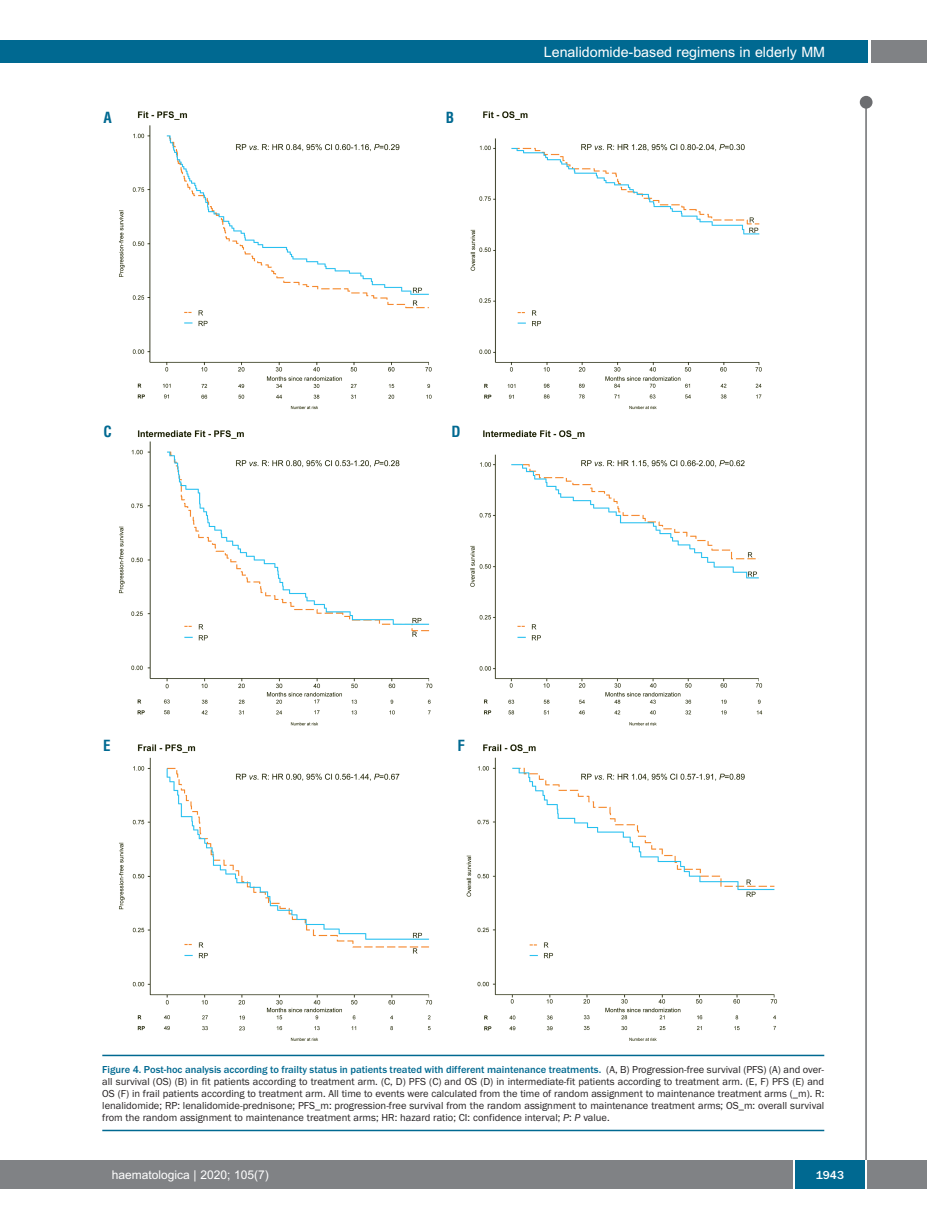
<style>
.page{position:relative;width:927px;height:1225px;background:#fff}
.page>*{position:absolute;margin:0;border:0;box-sizing:border-box;transform-origin:0 0}
.t1{font:700 condensed 15px "Helvetica";color:#006991}
.t2{font:14.25px "Arial";color:#fff}
.t3{font:12px "Arial";color:#fff}
.t4{font:500 12px "Franklin Gothic";color:#fff}
.t5{font:10.5px/12px "Franklin Gothic";color:#231f20;text-align:justify}
.s1{font-weight:500;color:#006991}
.s2{font-style:italic}
</style>
<div class="page">
<div style="left:860px;top:96px;width:12px;height:13px;background:#6c6d70;border-radius:50%"></div>
<hr style="left:865px;top:98px;width:2px;height:1062px;background:#6c6d70">
<div style="left:871px;top:40px;width:56px;height:22px;background:#808285"></div>
<div style="left:18px;top:40px;width:849px;height:22px;background:#006991"></div>
<div style="left:17px;top:1160px;width:910px;height:28px;background:#808285"></div>
<div style="left:795px;top:1160px;width:70px;height:28px;background:#006991"></div>
<hr style="left:793px;top:1160px;width:2px;height:28px;background:#fff">
<hr style="left:865px;top:1160px;width:2px;height:28px;background:#fff">
<div style="left:0;top:40px;width:19px;height:22px;background:#006991"></div>
<div style="left:0;top:1160px;width:18px;height:28px;background:#808285"></div>
<img style="left:119px;top:111px;width:659px;height:930px">
<hr style="left:102px;top:1054px;width:722px;height:2px;background:#006991">
<hr style="left:102px;top:1129px;width:722px;height:2px;background:#006991">
<h1 class="t1" style="left:103px;top:109px;width:10px">A</h1>
<h1 class="t1" style="left:446px;top:109px;width:10px">B</h1>
<h2 class="t2" style="left:544px;top:44px;width:283px">Lenalidomide-based regimens in elderly MM</h2>
<h1 class="t1" style="left:103px;top:423px;width:10px">C</h1>
<h1 class="t1" style="left:452px;top:423px;width:11px">D</h1>
<h1 class="t1" style="left:103px;top:737px;width:9px">E</h1>
<h1 class="t1" style="left:457px;top:737px;width:9px">F</h1>
<p class="t5" style="left:102px;top:1063px;width:723px"><span class="s1">Figure 4. Post-hoc analysis according to frailty status in patients treated with different maintenance treatments.</span> (A, B) Progression-free survival (PFS) (A) and over&shy;all survival (OS) (B) in fit patients according to treatment arm. (C, D) PFS (C) and OS (D) in intermediate-fit patients according to treatment arm. (E, F) PFS (E) and OS (F) in frail patients according to treatment arm. All time to events were calculated from the time of random assignment to maintenance treatment arms (_m). R: lenalidomide; RP: lenalidomide-prednisone; PFS_m: progression-free survival from the random assignment to maintenance treatment arms; OS_m: overall survival from the random assignment to maintenance treatment arms; HR: hazard ratio; CI: confidence interval; <span class="s2">P</span>: <span class="s2">P</span> value.</p>
<p class="t3" style="left:112px;top:1167px;width:158px">haematologica | 2020; 105(7)</p>
<p class="t4" style="left:816px;top:1167px;width:30px">1943</p>
</div>
